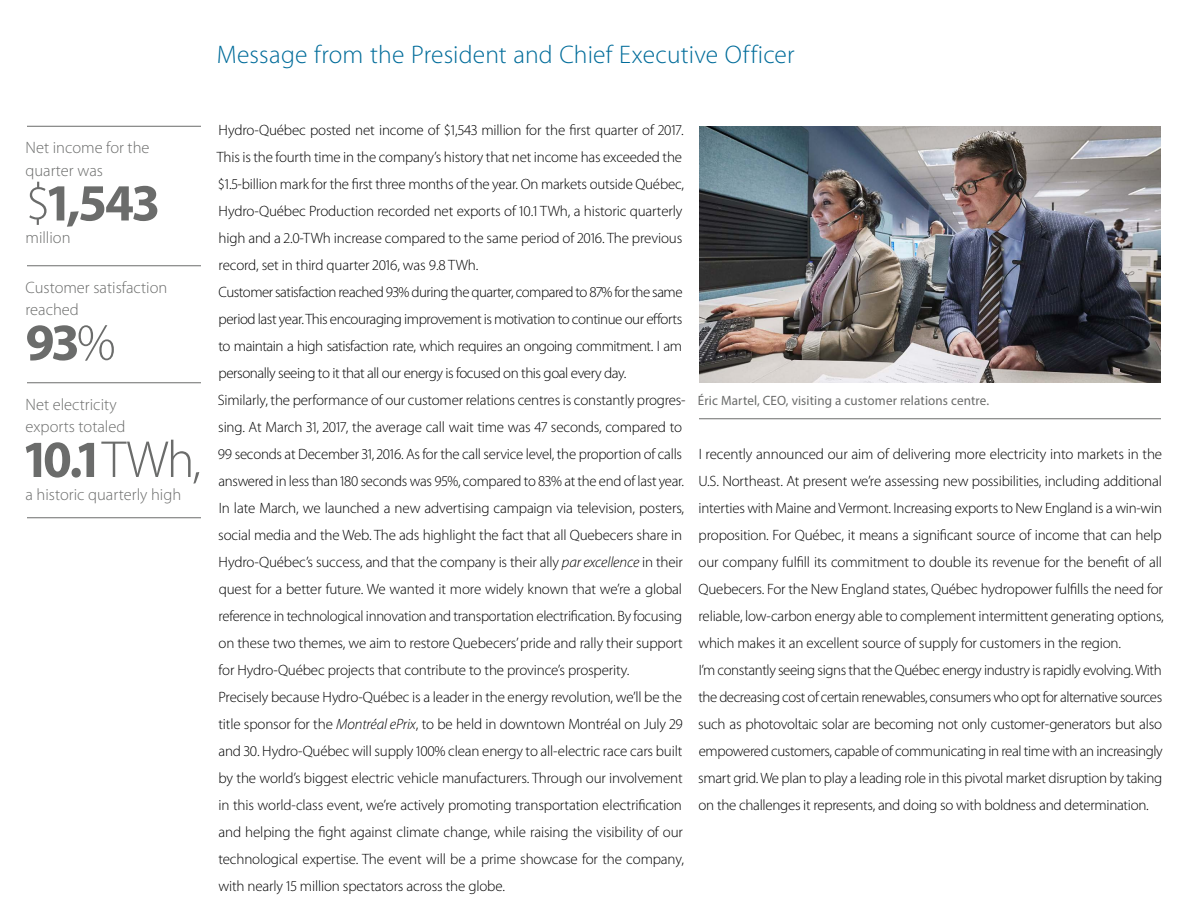
<style>
.page{position:relative;width:1188px;height:918px;background:#fff}
.page>*{position:absolute;margin:0;border:0;box-sizing:border-box;transform-origin:0 0}
.DIGIT_Num{font:700 52.5px "Myriad Pro";letter-spacing:-.03em;color:#6b6c6b}
.H0{font:300 25.5px "Myriad Pro";letter-spacing:.005em;color:#006c9a}
.DIGIT_TX_RA{font:300 16.5px/22.5px "Myriad Pro";color:#6b6c6b}
.DIGIT_TX_RB_gauche{font:300 16.5px "Myriad Pro";color:#6b6c6b}
.TX_T1-2017_EN{font:300 15px/27px "Myriad Pro";letter-spacing:-.01em;color:#000}
.TX_legende{font:13.5px "Myriad Pro";letter-spacing:.01em;color:#6b6c6b}
.s1{font-weight:300}
.s2{font-style:italic}
</style>
<div class="page">
<img style="left:699px;top:126px;width:462px;height:256px">
<hr style="left:699px;top:418px;width:462px;height:1px;background:#6b6c6b">
<hr style="left:27px;top:126px;width:174px;height:1px;background:#6b6c6b">
<hr style="left:27px;top:265px;width:174px;height:1px;background:#6b6c6b">
<hr style="left:27px;top:382px;width:174px;height:1px;background:#6b6c6b">
<hr style="left:27px;top:517px;width:174px;height:1px;background:#6b6c6b">
<p class="H0" style="left:217px;top:40px;width:579px">Message from the President and Chief Executive Officer</p>
<p class="DIGIT_TX_RA" style="left:26px;top:137px;width:126px">Net income for the quarter was</p>
<p class="DIGIT_Num" style="left:26px;top:169px;width:135px"><span class="s1">$</span>1,543</p>
<p class="DIGIT_TX_RB_gauche" style="left:26px;top:228px;width:47px">million</p>
<p class="DIGIT_TX_RA" style="left:26px;top:276px;width:143px">Customer satisfaction reached</p>
<p class="DIGIT_Num" style="left:26px;top:308px;width:92px">93<span class="s1">%</span></p>
<p class="DIGIT_TX_RA" style="left:26px;top:393px;width:101px">Net electricity exports totaled</p>
<p class="DIGIT_Num" style="left:26px;top:425px;width:177px">10.1<span class="s1">TWh,</span></p>
<p class="DIGIT_TX_RB_gauche" style="left:26px;top:485px;width:157px">a historic quarterly high</p>
<p class="TX_T1-2017_EN" style="left:217px;top:117px;width:469px">Hydro-Québec posted net income of $1,543 million for the first quarter of 2017.<br>This is the fourth time in the company’s history that net income has exceeded the $1.5-billion mark for the first three months of the year. On markets outside Québec, Hydro-Québec Production recorded net exports of 10.1 TWh, a historic quarterly high and a 2.0-TWh increase compared to the same period of 2016. The previous record, set in third quarter 2016, was 9.8 TWh.</p>
<p class="TX_T1-2017_EN" style="left:218px;top:279px;width:466px;text-align:justify">Customer satisfaction reached 93% during the quarter, compared to 87% for the same period last year. This encouraging improvement is motivation to continue our efforts to maintain a high satisfaction rate, which requires an ongoing commitment. I am personally seeing to it that all our energy is focused on this goal every day.</p>
<p class="TX_T1-2017_EN" style="left:218px;top:387px;width:469px">Similarly, the performance of our customer relations centres is constantly progres&shy;sing. At March 31, 2017, the average call wait time was 47 seconds, compared to 99 seconds at December 31, 2016. As for the call service level, the proportion of calls answered in less than 180 seconds was 95%, compared to 83% at the end of last year.</p>
<p class="TX_T1-2017_EN" style="left:218px;top:495px;width:468px">In late March, we launched a new advertising campaign via television, posters, social media and the Web. The ads highlight the fact that all Quebecers share in Hydro-Québec’s success, and that the company is their ally <span class="s2">par excellence</span> in their quest for a better future. We wanted it more widely known that we’re a global reference in technological innovation and transportation electrification. By focusing on these two themes, we aim to restore Quebecers’ pride and rally their support for Hydro-Québec projects that contribute to the province’s prosperity.</p>
<p class="TX_T1-2017_EN" style="left:218px;top:684px;width:467px">Precisely because Hydro-Québec is a leader in the energy revolution, we’ll be the title sponsor for the <span class="s2">Montréal ePrix</span>, to be held in downtown Montréal on July 29 and 30. Hydro-Québec will supply 100% clean energy to all-electric race cars built by the world’s biggest electric vehicle manufacturers. Through our involvement in this world-class event, we’re actively promoting transportation electrification and helping the fight against climate change, while raising the visibility of our technological expertise. The event will be a prime showcase for the company, with nearly 15 million spectators across the globe.</p>
<p class="TX_legende" style="left:698px;top:392px;width:293px">Éric Martel, CEO, visiting a customer relations centre.</p>
<p class="TX_T1-2017_EN" style="left:698px;top:441px;width:467px">I recently announced our aim of delivering more electricity into markets in the U.S. Northeast. At present we’re assessing new possibilities, including additional interties with Maine and Vermont. Increasing exports to New England is a win-win proposition. For Québec, it means a significant source of income that can help our company fulfill its commitment to double its revenue for the benefit of all Quebecers. For the New England states, Québec hydropower fulfills the need for reliable, low-carbon energy able to complement intermittent generating options, which makes it an excellent source of supply for customers in the region.</p>
<p class="TX_T1-2017_EN" style="left:698px;top:657px;width:466px;text-align:justify">I’m constantly seeing signs that the Québec energy industry is rapidly evolving. With the decreasing cost of certain renewables, consumers who opt for alternative sources such as photovoltaic solar are becoming not only customer-generators but also empowered customers, capable of communicating in real time with an increasingly smart grid. We plan to play a leading role in this pivotal market disruption by taking on the challenges it represents, and doing so with boldness and determination.</p>
</div>
